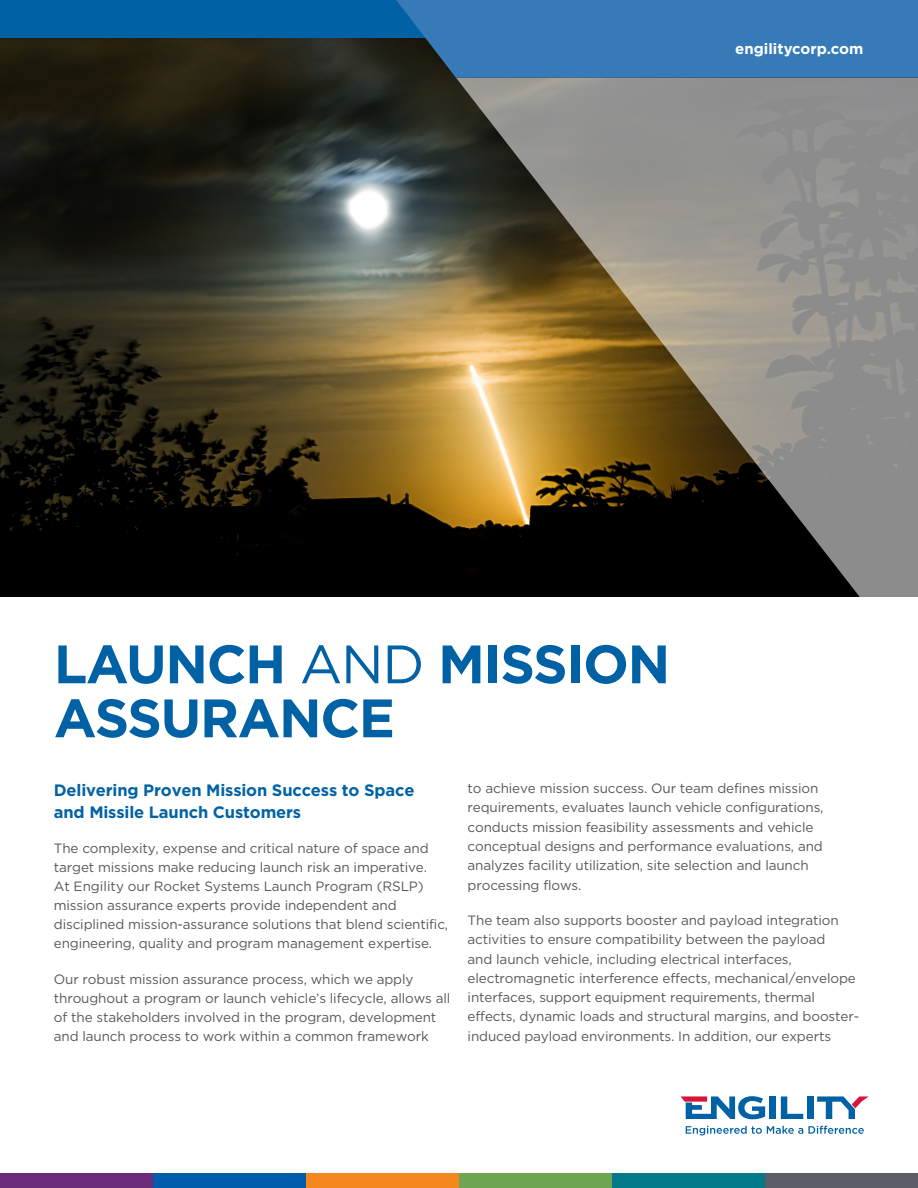
<style>
.page{position:relative;width:918px;height:1188px;background:#fff}
.page>*{position:absolute;margin:0;border:0;box-sizing:border-box;transform-origin:0 0}
.Document_Title{font:700 54px/54px "Gotham";letter-spacing:-.025em;color:#0062a5}
.Header_1_tight{font:700 16.5px/22px "Gotham";letter-spacing:-.01em;color:#0062a5}
.t1{font:700 15px "Gotham";color:#fff}
.Body_tight{font:13.5px/19.4px "Gotham";letter-spacing:-.01em;color:#57585a}
.s1{font-weight:400}
</style>
<div class="page">
<img style="left:0;top:38px;width:456px;height:558px">
<div style="left:0;top:1173px;width:153px;height:15px;background:#692b7a"></div>
<div style="left:306px;top:1173px;width:153px;height:15px;background:#f5871f"></div>
<div style="left:153px;top:1173px;width:153px;height:15px;background:#015dac"></div>
<div style="left:459px;top:1173px;width:153px;height:15px;background:#6ea452"></div>
<div style="left:765px;top:1173px;width:153px;height:15px;background:#5a5c66"></div>
<div style="left:612px;top:1173px;width:153px;height:15px;background:#007a88"></div>
<svg style="left:456px;top:78px;width:462px;height:519px;background:#79705d"></svg>
<div style="left:0;top:0;width:918px;height:38px;background:#0062a5"></div>
<svg style="left:386px;top:0;width:532px;height:78px;background:#3375ad"></svg>
<svg style="left:686px;top:1126px;width:178px;height:9px"></svg>
<div style="left:769px;top:1096px;width:7px;height:23px;background:#0062a5"></div>
<svg style="left:781px;top:1096px;width:22px;height:23px"></svg>
<div style="left:807px;top:1096px;width:6px;height:23px;background:#0062a5"></div>
<svg style="left:817px;top:1096px;width:52px;height:23px"></svg>
<svg style="left:681px;top:1096px;width:84px;height:23px"></svg>
<p class="t1" style="left:735px;top:40px;width:130px">engilitycorp.com</p>
<p class="Document_Title" style="left:54px;top:637px;width:618px">LAUNCH <span class="s1">AND</span> MISSION<br>ASSURANCE</p>
<p class="Header_1_tight" style="left:54px;top:779px;width:362px">Delivering Proven Mission Success to Space and Missile Launch Customers</p>
<p class="Body_tight" style="left:54px;top:838px;width:396px">The complexity, expense and critical nature of space and target missions make reducing launch risk an imperative.<br>At Engility our Rocket Systems Launch Program (RSLP) mission assurance experts provide independent and disciplined mission-assurance solutions that blend scientific, engineering, quality and program management expertise.</p>
<p class="Body_tight" style="left:54px;top:969px;width:398px">Our robust mission assurance process, which we apply throughout a program or launch vehicle’s lifecycle, allows all of the stakeholders involved in the program, development and launch process to work within a common framework</p>
<p class="Body_tight" style="left:468px;top:779px;width:357px">to achieve mission success. Our team defines mission requirements, evaluates launch vehicle configurations, conducts mission feasibility assessments and vehicle conceptual designs and performance evaluations, and analyzes facility utilization, site selection and launch processing flows.</p>
<p class="Body_tight" style="left:468px;top:911px;width:393px">The team also supports booster and payload integration activities to ensure compatibility between the payload<br>and launch vehicle, including electrical interfaces, electromagnetic interference effects, mechanical/envelope interfaces, support equipment requirements, thermal effects, dynamic loads and structural margins, and booster&shy;induced payload environments. In addition, our experts</p>
</div>
